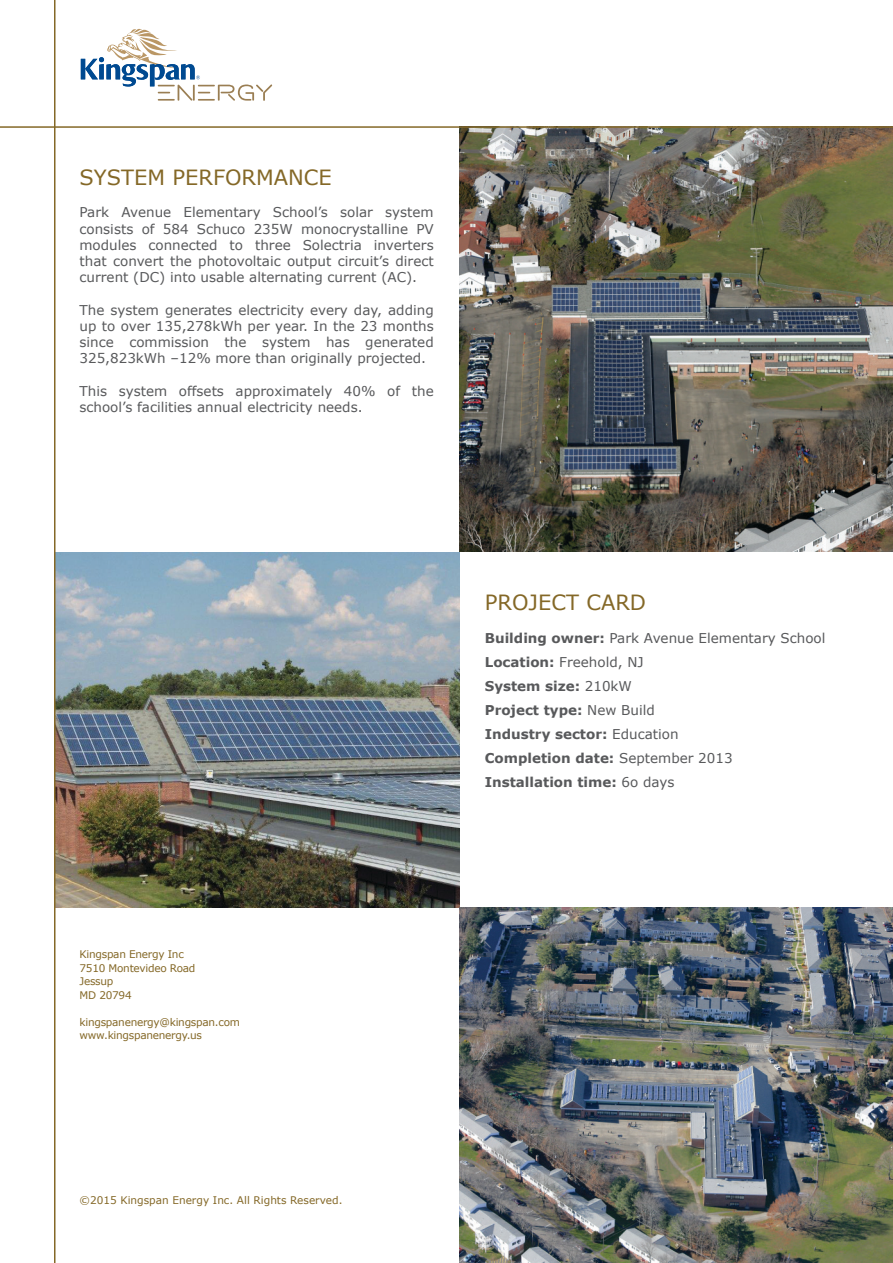
<style>
.page{position:relative;width:893px;height:1263px;background:#fff}
.page>*{position:absolute;margin:0;border:0;box-sizing:border-box;transform-origin:0 0}
.t1{font:21px "Verdana";color:#846827}
.t2{font:13.5px/16.2px "Verdana";color:#58595b;text-align:justify}
.t3{font:700 13.5px "Verdana";color:#58595b}
.t4{font:10.5px "Verdana";letter-spacing:-.025em;color:#846827}
.t5{font:10.5px "Verdana";color:#846827}
.s1{font-weight:700}
.s2{font-weight:400}
</style>
<div class="page">
<img style="left:56px;top:553px;width:403px;height:355px">
<img style="left:459px;top:128px;width:434px;height:423px">
<hr style="left:54px;top:0;width:2px;height:1263px;background:#846827">
<hr style="left:0;top:126px;width:893px;height:2px;background:#846827">
<svg style="left:81px;top:29px;width:191px;height:72px"></svg>
<img style="left:459px;top:908px;width:434px;height:355px">
<p class="t1" style="left:80px;top:164px;width:254px">SYSTEM PERFORMANCE</p>
<p class="t2" style="left:80px;top:204px;width:356px">Park Avenue Elementary School’s solar system consists of 584 Schuco 235W monocrystalline PV modules connected to three Solectria inverters that convert the photovoltaic output circuit’s direct current (DC) into usable alternating current (AC).</p>
<p class="t2" style="left:80px;top:301px;width:356px">The system generates electricity every day, adding up to over 135,278kWh per year. In the 23 months since commission the system has generated 325,823kWh –12% more than originally projected.</p>
<p class="t2" style="left:80px;top:382px;width:356px">This system offsets approximately 40% of the school’s facilities annual electricity needs.</p>
<p class="t4" style="left:80px;top:948px;width:106px">Kingspan Energy Inc</p>
<p class="t4" style="left:80px;top:961px;width:117px">7510 Montevideo Road</p>
<p class="t4" style="left:80px;top:975px;width:35px">Jessup</p>
<p class="t4" style="left:80px;top:988px;width:54px">MD 20794</p>
<p class="t4" style="left:80px;top:1015px;width:162px">kingspanenergy@kingspan.com</p>
<p class="t4" style="left:80px;top:1029px;width:124px">www.kingspanenergy.us</p>
<p class="t5" style="left:80px;top:1194px;width:264px">©2015 Kingspan Energy Inc. All Rights Reserved.</p>
<p class="t1" style="left:485px;top:589px;width:163px">PROJECT CARD</p>
<p class="t2" style="left:485px;top:629px;width:342px"><span class="s1">Building owner:</span> Park Avenue Elementary School</p>
<p class="t2" style="left:485px;top:653px;width:160px"><span class="s1">Location:</span> Freehold, NJ</p>
<p class="t3" style="left:485px;top:677px;width:149px">System size: <span class="s2">210kW</span></p>
<p class="t3" style="left:485px;top:701px;width:172px">Project type: <span class="s2">New Build</span></p>
<p class="t3" style="left:485px;top:725px;width:195px">Industry sector: <span class="s2">Education</span></p>
<p class="t3" style="left:485px;top:749px;width:249px">Completion date: <span class="s2">September 2013</span></p>
<p class="t3" style="left:485px;top:773px;width:191px">Installation time: <span class="s2">6o days</span></p>
</div>
